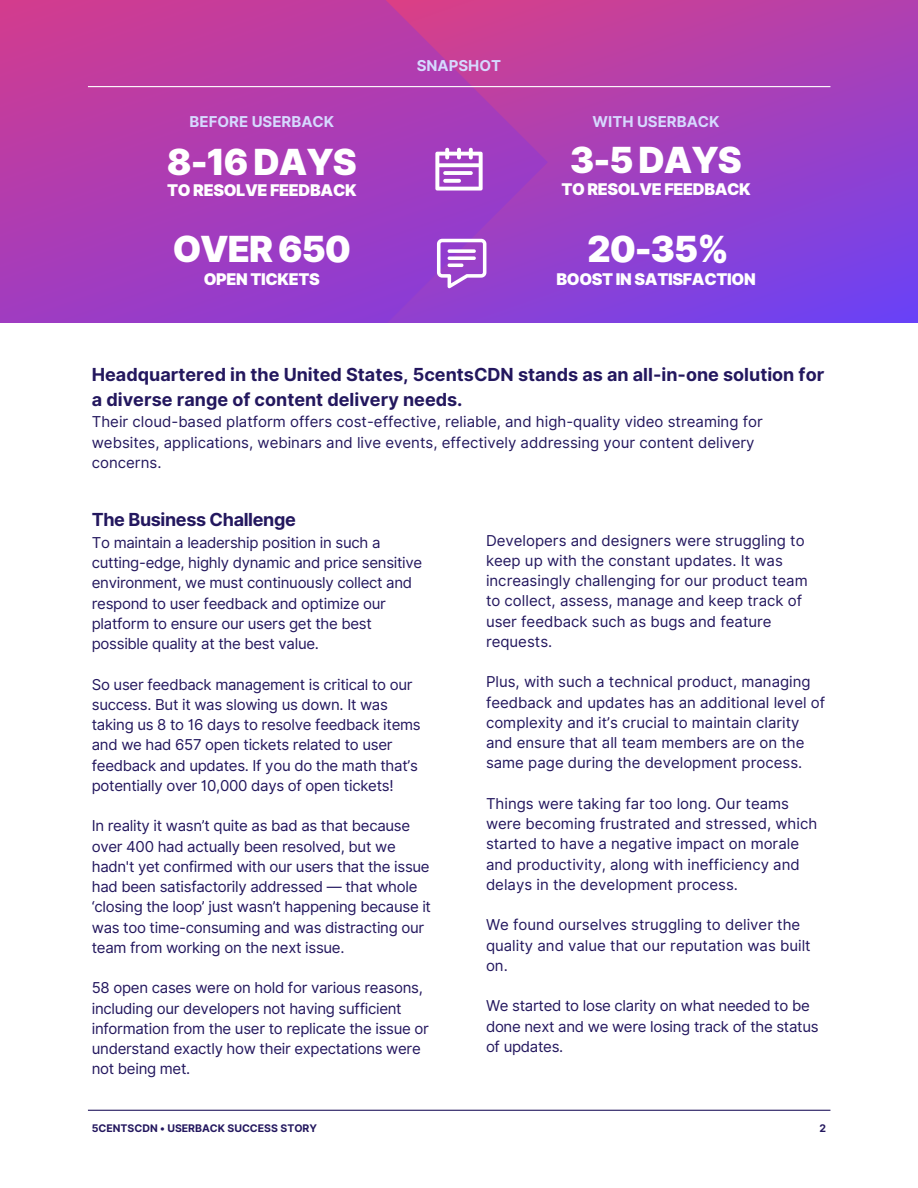
<style>
.page{position:relative;width:918px;height:1188px;background:#fff}
.page>*{position:absolute;margin:0;border:0;box-sizing:border-box;transform-origin:0 0}
.t1{font:900 36px "Inter";letter-spacing:-.03em;color:#fff}
.t2{font:700 18px/24.8px "Inter";color:#23175e}
.t3{font:700 18px "Inter";letter-spacing:-.02em;color:#23175e}
.t4{font:900 16.05px "Inter";letter-spacing:-.02em;color:#fff}
.t5{font:15px/20.2px "Inter";letter-spacing:-.02em;color:#23175e}
.t6{font:15px/20.2px "Inter";color:#23175e}
.t7{font:700 15px "Inter";color:#d6d9ff}
.t8{font:700 10.5px "Inter";color:#23175e}
</style>
<div class="page">
<svg style="left:548px;top:0;width:370px;height:323px;background:#9b40c4"></svg>
<svg style="left:0;top:0;width:548px;height:323px;background:#ad3cb3"></svg>
<svg style="left:435px;top:148px;width:48px;height:43px"></svg>
<svg style="left:437px;top:239px;width:49px;height:49px"></svg>
<hr style="left:88px;top:86px;width:742px;height:1px;background:#fff">
<hr style="left:88px;top:1110px;width:742px;height:1px;background:#23175e">
<p class="t7" style="left:190px;top:111px;width:146px">BEFORE USERBACK</p>
<h1 class="t1" style="left:167px;top:135px;width:191px">8-16 DAYS</h1>
<p class="t4" style="left:167px;top:178px;width:191px">TO RESOLVE FEEDBACK</p>
<h1 class="t1" style="left:173px;top:222px;width:180px">OVER 650</h1>
<p class="t4" style="left:204px;top:267px;width:118px">OPEN TICKETS</p>
<p class="t7" style="left:417px;top:54px;width:86px">SNAPSHOT</p>
<p class="t7" style="left:593px;top:111px;width:128px">WITH USERBACK</p>
<h1 class="t1" style="left:570px;top:134px;width:173px">3-5 DAYS</h1>
<p class="t4" style="left:561px;top:178px;width:191px">TO RESOLVE FEEDBACK</p>
<h1 class="t1" style="left:588px;top:223px;width:143px">20-35%</h1>
<p class="t4" style="left:556px;top:267px;width:201px">BOOST IN SATISFACTION</p>
<p class="t2" style="left:92px;top:363px;width:734px">Headquartered in the United States, 5centsCDN stands as an all-in-one solution for a diverse range of content delivery needs.</p>
<p class="t6" style="left:92px;top:412px;width:673px">Their cloud-based platform offers cost-effective, reliable, and high-quality video streaming for websites, applications, webinars and live events, effectively addressing your content delivery concerns.</p>
<p class="t3" style="left:92px;top:507px;width:206px">The Business Challenge</p>
<p class="t5" style="left:92px;top:532px;width:332px">To maintain a leadership position in such a cutting-edge, highly dynamic and price sensitive environment, we must continuously collect and respond to user feedback and optimize our platform to ensure our users get the best possible quality at the best value.</p>
<p class="t5" style="left:92px;top:674px;width:330px">So user feedback management is critical to our success. But it was slowing us down. It was taking us 8 to 16 days to resolve feedback items and we had 657 open tickets related to user feedback and updates. If you do the math that’s potentially over 10,000 days of open tickets!</p>
<p class="t5" style="left:92px;top:816px;width:341px">In reality it wasn’t quite as bad as that because over 400 had actually been resolved, but we hadn't yet confirmed with our users that the issue had been satisfactorily addressed — that whole ‘closing the loop’ just wasn’t happening because it was too time-consuming and was distracting our team from working on the next issue.</p>
<p class="t5" style="left:92px;top:978px;width:339px">58 open cases were on hold for various reasons, including our developers not having sufficient information from the user to replicate the issue or understand exactly how their expectations were not being met.</p>
<p class="t8" style="left:92px;top:1120px;width:227px">5CENTSCDN • USERBACK SUCCESS STORY</p>
<p class="t6" style="left:486px;top:530px;width:323px">Developers and designers were struggling to keep up with the constant updates. It was increasingly challenging for our product team to collect, assess, manage and keep track of user feedback such as bugs and feature requests.</p>
<p class="t6" style="left:486px;top:672px;width:341px">Plus, with such a technical product, managing feedback and updates has an additional level of complexity and it’s crucial to maintain clarity and ensure that all team members are on the same page during the development process.</p>
<p class="t6" style="left:486px;top:793px;width:333px">Things were taking far too long. Our teams were becoming frustrated and stressed, which started to have a negative impact on morale and productivity, along with inefficiency and delays in the development process.</p>
<p class="t6" style="left:486px;top:915px;width:326px">We found ourselves struggling to deliver the quality and value that our reputation was built on.</p>
<p class="t5" style="left:486px;top:996px;width:334px">We started to lose clarity on what needed to be done next and we were losing track of the status of updates.</p>
<p class="t8" style="left:820px;top:1120px;width:8px">2</p>
</div>
